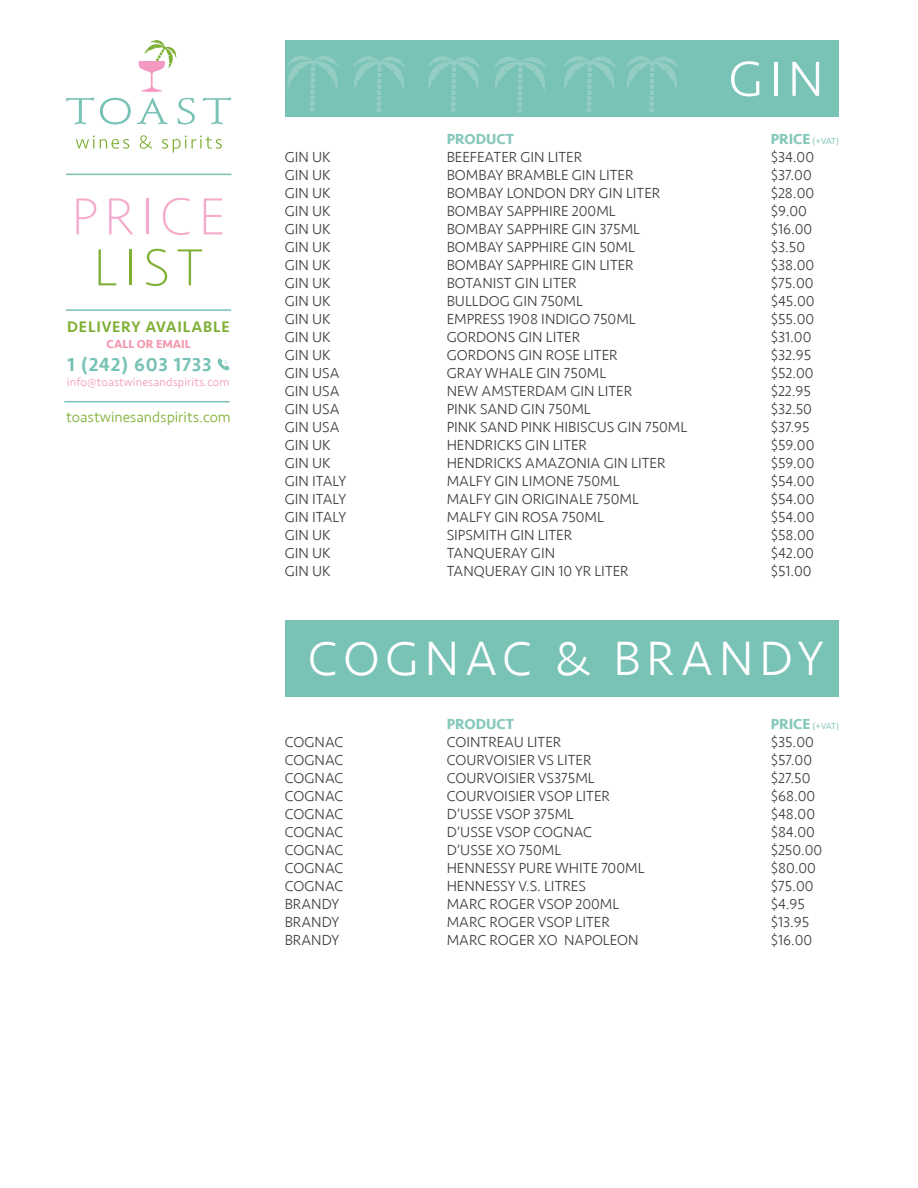
<style>
.page{position:relative;width:918px;height:1188px;background:#fff}
.page>*{position:absolute;margin:0;border:0;box-sizing:border-box;transform-origin:0 0}
.t1{font:200 54px "Seravek";letter-spacing:.12em;color:#f5a9cb}
.t2{font:200 54px "Seravek";color:#7fb035}
.t3{font:300 51px "Seravek";color:#fff}
.t4{font:300 49.5px "Seravek";letter-spacing:.12em;color:#fff}
.t5{font:500 19.5px "Seravek";letter-spacing:.04em;color:#78c2b6}
.t6{font:500 15.75px "Seravek";letter-spacing:.05em;color:#7fb035}
.t7{font:300 15.15px "Seravek";color:#7fb035}
.t8{font:300 15px "Seravek";color:#3e3e3f}
.t9{font:700 15px "Seravek";color:#86c8bc}
.t10{font:300 12px "Seravek";letter-spacing:.01em;color:#f499af}
.t11{font:700 12px "Seravek";color:#f499af}
.t12{font:9px "Seravek";letter-spacing:-.065em;color:#86c8bc}
.s1{font-weight:700;font-size:15px}
</style>
<div class="page">
<div style="left:285px;top:40px;width:554px;height:76px;background:#78c2b6"></div>
<svg style="left:287px;top:55px;width:52px;height:57px"></svg>
<svg style="left:353px;top:56px;width:53px;height:56px"></svg>
<svg style="left:427px;top:56px;width:53px;height:56px"></svg>
<svg style="left:494px;top:57px;width:52px;height:56px"></svg>
<svg style="left:563px;top:56px;width:53px;height:56px"></svg>
<svg style="left:626px;top:56px;width:53px;height:56px"></svg>
<div style="left:285px;top:621px;width:554px;height:76px;background:#78c2b6"></div>
<svg style="left:76px;top:135px;width:146px;height:17px"></svg>
<svg style="left:66px;top:40px;width:165px;height:84px"></svg>
<hr style="left:66px;top:174px;width:165px;height:1px;background:#78c2b6">
<hr style="left:66px;top:309px;width:165px;height:2px;background:#78c2b6">
<svg style="left:218px;top:358px;width:12px;height:12px"></svg>
<hr style="left:64px;top:401px;width:166px;height:1px;background:#78c2b6">
<h1 class="t1" style="left:72px;top:185px;width:155px">PRICE</h1>
<h1 class="t2" style="left:94px;top:235px;width:111px">LIST</h1>
<p class="t6" style="left:67px;top:317px;width:164px">DELIVERY AVAILABLE</p>
<p class="t11" style="left:106px;top:334px;width:86px">CALL OR EMAIL</p>
<h3 class="t5" style="left:68px;top:353px;width:146px">1 (242) 603 1733</h3>
<p class="t10" style="left:67px;top:375px;width:164px">info@toastwinesandspirits.com</p>
<p class="t7" style="left:66px;top:408px;width:166px">toastwinesandspirits.com</p>
<h2 class="t3" style="left:729px;top:49px;width:96px">GIN</h2>
<p class="t9" style="left:447px;top:127px;width:69px">PRODUCT</p>
<p class="t12" style="left:771px;top:134px;width:70px"><span class="s1">PRICE</span> (+VAT)</p>
<p class="t8" style="left:285px;top:148px;width:48px">GIN UK</p>
<p class="t8" style="left:447px;top:148px;width:137px">BEEFEATER GIN LITER</p>
<p class="t8" style="left:771px;top:148px;width:45px">$34.00</p>
<p class="t8" style="left:285px;top:166px;width:48px">GIN UK</p>
<p class="t8" style="left:447px;top:166px;width:188px">BOMBAY BRAMBLE GIN LITER</p>
<p class="t8" style="left:771px;top:166px;width:43px">$37.00</p>
<p class="t8" style="left:285px;top:184px;width:48px">GIN UK</p>
<p class="t8" style="left:447px;top:184px;width:215px">BOMBAY LONDON DRY GIN LITER</p>
<p class="t8" style="left:771px;top:184px;width:45px">$28.00</p>
<p class="t8" style="left:285px;top:202px;width:48px">GIN UK</p>
<p class="t8" style="left:447px;top:202px;width:171px">BOMBAY SAPPHIRE 200ML</p>
<p class="t8" style="left:771px;top:202px;width:38px">$9.00</p>
<p class="t8" style="left:285px;top:220px;width:48px">GIN UK</p>
<p class="t8" style="left:447px;top:220px;width:195px">BOMBAY SAPPHIRE GIN 375ML</p>
<p class="t8" style="left:771px;top:220px;width:43px">$16.00</p>
<p class="t8" style="left:285px;top:238px;width:48px">GIN UK</p>
<p class="t8" style="left:447px;top:238px;width:190px">BOMBAY SAPPHIRE GIN 50ML</p>
<p class="t8" style="left:771px;top:238px;width:36px">$3.50</p>
<p class="t8" style="left:285px;top:256px;width:48px">GIN UK</p>
<p class="t8" style="left:447px;top:256px;width:188px">BOMBAY SAPPHIRE GIN LITER</p>
<p class="t8" style="left:771px;top:256px;width:45px">$38.00</p>
<p class="t8" style="left:285px;top:274px;width:48px">GIN UK</p>
<p class="t8" style="left:447px;top:274px;width:131px">BOTANIST GIN LITER</p>
<p class="t8" style="left:771px;top:274px;width:44px">$75.00</p>
<p class="t8" style="left:285px;top:292px;width:48px">GIN UK</p>
<p class="t8" style="left:447px;top:292px;width:138px">BULLDOG GIN 750ML</p>
<p class="t8" style="left:771px;top:292px;width:45px">$45.00</p>
<p class="t8" style="left:285px;top:310px;width:48px">GIN UK</p>
<p class="t8" style="left:447px;top:310px;width:191px">EMPRESS 1908 INDIGO 750ML</p>
<p class="t8" style="left:771px;top:310px;width:45px">$55.00</p>
<p class="t8" style="left:285px;top:328px;width:48px">GIN UK</p>
<p class="t8" style="left:447px;top:328px;width:135px">GORDONS GIN LITER</p>
<p class="t8" style="left:771px;top:328px;width:42px">$31.00</p>
<p class="t8" style="left:285px;top:346px;width:48px">GIN UK</p>
<p class="t8" style="left:447px;top:346px;width:172px">GORDONS GIN ROSE LITER</p>
<p class="t8" style="left:771px;top:346px;width:42px">$32.95</p>
<p class="t8" style="left:285px;top:364px;width:56px">GIN USA</p>
<p class="t8" style="left:447px;top:364px;width:161px">GRAY WHALE GIN 750ML</p>
<p class="t8" style="left:771px;top:364px;width:44px">$52.00</p>
<p class="t8" style="left:285px;top:382px;width:56px">GIN USA</p>
<p class="t8" style="left:447px;top:382px;width:187px">NEW AMSTERDAM GIN LITER</p>
<p class="t8" style="left:771px;top:382px;width:42px">$22.95</p>
<p class="t8" style="left:285px;top:400px;width:56px">GIN USA</p>
<p class="t8" style="left:447px;top:400px;width:146px">PINK SAND GIN 750ML</p>
<p class="t8" style="left:771px;top:400px;width:43px">$32.50</p>
<p class="t8" style="left:285px;top:418px;width:56px">GIN USA</p>
<p class="t8" style="left:447px;top:418px;width:242px">PINK SAND PINK HIBISCUS GIN 750ML</p>
<p class="t8" style="left:771px;top:418px;width:41px">$37.95</p>
<p class="t8" style="left:285px;top:436px;width:48px">GIN UK</p>
<p class="t8" style="left:447px;top:436px;width:142px">HENDRICKS GIN LITER</p>
<p class="t8" style="left:771px;top:436px;width:45px">$59.00</p>
<p class="t8" style="left:285px;top:454px;width:48px">GIN UK</p>
<p class="t8" style="left:447px;top:454px;width:220px">HENDRICKS AMAZONIA GIN LITER</p>
<p class="t8" style="left:771px;top:454px;width:45px">$59.00</p>
<p class="t8" style="left:285px;top:472px;width:63px">GIN ITALY</p>
<p class="t8" style="left:447px;top:472px;width:174px">MALFY GIN LIMONE 750ML</p>
<p class="t8" style="left:771px;top:472px;width:45px">$54.00</p>
<p class="t8" style="left:285px;top:490px;width:63px">GIN ITALY</p>
<p class="t8" style="left:447px;top:490px;width:194px">MALFY GIN ORIGINALE 750ML</p>
<p class="t8" style="left:771px;top:490px;width:45px">$54.00</p>
<p class="t8" style="left:285px;top:508px;width:63px">GIN ITALY</p>
<p class="t8" style="left:447px;top:508px;width:159px">MALFY GIN ROSA 750ML</p>
<p class="t8" style="left:771px;top:508px;width:45px">$54.00</p>
<p class="t8" style="left:285px;top:526px;width:48px">GIN UK</p>
<p class="t8" style="left:447px;top:526px;width:127px">SIPSMITH GIN LITER</p>
<p class="t8" style="left:771px;top:526px;width:46px">$58.00</p>
<p class="t8" style="left:285px;top:544px;width:48px">GIN UK</p>
<p class="t8" style="left:447px;top:544px;width:110px">TANQUERAY GIN</p>
<p class="t8" style="left:771px;top:544px;width:45px">$42.00</p>
<p class="t8" style="left:285px;top:562px;width:48px">GIN UK</p>
<p class="t8" style="left:447px;top:562px;width:183px">TANQUERAY GIN 10 YR LITER</p>
<p class="t8" style="left:771px;top:562px;width:43px">$51.00</p>
<h3 class="t4" style="left:308px;top:629px;width:517px">COGNAC &amp; BRANDY</h3>
<p class="t9" style="left:447px;top:712px;width:69px">PRODUCT</p>
<p class="t12" style="left:771px;top:719px;width:70px"><span class="s1">PRICE</span> (+VAT)</p>
<p class="t8" style="left:285px;top:733px;width:60px">COGNAC</p>
<p class="t8" style="left:447px;top:733px;width:116px">COINTREAU LITER</p>
<p class="t8" style="left:771px;top:733px;width:45px">$35.00</p>
<p class="t8" style="left:285px;top:751px;width:60px">COGNAC</p>
<p class="t8" style="left:447px;top:751px;width:146px">COURVOISIER VS LITER</p>
<p class="t8" style="left:771px;top:751px;width:43px">$57.00</p>
<p class="t8" style="left:285px;top:769px;width:60px">COGNAC</p>
<p class="t8" style="left:447px;top:769px;width:150px">COURVOISIER VS375ML</p>
<p class="t8" style="left:771px;top:769px;width:41px">$27.50</p>
<p class="t8" style="left:285px;top:787px;width:60px">COGNAC</p>
<p class="t8" style="left:447px;top:787px;width:165px">COURVOISIER VSOP LITER</p>
<p class="t8" style="left:771px;top:787px;width:46px">$68.00</p>
<p class="t8" style="left:285px;top:805px;width:60px">COGNAC</p>
<p class="t8" style="left:447px;top:805px;width:129px">D’USSE VSOP 375ML</p>
<p class="t8" style="left:771px;top:805px;width:46px">$48.00</p>
<p class="t8" style="left:285px;top:823px;width:60px">COGNAC</p>
<p class="t8" style="left:447px;top:823px;width:147px">D’USSE VSOP COGNAC</p>
<p class="t8" style="left:771px;top:823px;width:46px">$84.00</p>
<p class="t8" style="left:285px;top:841px;width:60px">COGNAC</p>
<p class="t8" style="left:447px;top:841px;width:116px">D’USSE XO 750ML</p>
<p class="t8" style="left:771px;top:841px;width:53px">$250.00</p>
<p class="t8" style="left:285px;top:859px;width:60px">COGNAC</p>
<p class="t8" style="left:447px;top:859px;width:199px">HENNESSY PURE WHITE 700ML</p>
<p class="t8" style="left:771px;top:859px;width:47px">$80.00</p>
<p class="t8" style="left:285px;top:877px;width:60px">COGNAC</p>
<p class="t8" style="left:447px;top:877px;width:141px">HENNESSY V.S. LITRES</p>
<p class="t8" style="left:771px;top:877px;width:44px">$75.00</p>
<p class="t8" style="left:285px;top:895px;width:56px">BRANDY</p>
<p class="t8" style="left:447px;top:895px;width:174px">MARC ROGER VSOP 200ML</p>
<p class="t8" style="left:771px;top:895px;width:36px">$4.95</p>
<p class="t8" style="left:285px;top:913px;width:56px">BRANDY</p>
<p class="t8" style="left:447px;top:913px;width:165px">MARC ROGER VSOP LITER</p>
<p class="t8" style="left:771px;top:913px;width:40px">$13.95</p>
<p class="t8" style="left:285px;top:931px;width:56px">BRANDY</p>
<p class="t8" style="left:447px;top:931px;width:193px">MARC ROGER XO NAPOLEON</p>
<p class="t8" style="left:771px;top:931px;width:43px">$16.00</p>
</div>
